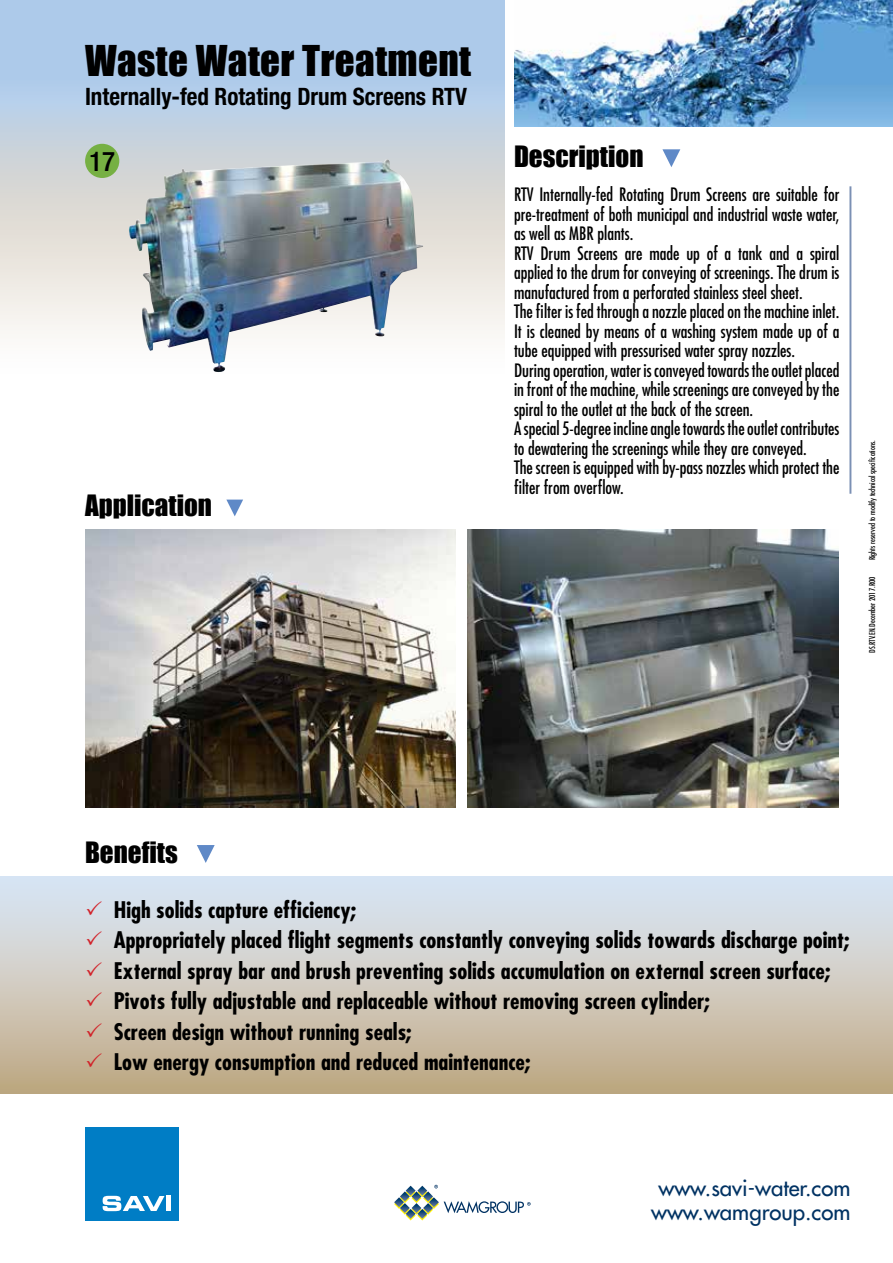
<style>
.page{position:relative;width:893px;height:1263px;background:#fff}
.page>*{position:absolute;margin:0;border:0;box-sizing:border-box;transform-origin:0 0}
.t1{font:39px "Impact";letter-spacing:.01em;color:#000}
.t2{font:500 condensed 27.15px "Helvetica Neue LT Std";color:#000}
.t3{font:27px "Impact";color:#000}
.t4{font:700 condensed 24px "Helvetica Neue LT Std";color:#000;scale:.96 1}
.t5{font:700 condensed 22.35px "Futura Std";color:#000}
.t6{font:500 22.2px/24.9px "Futura Std";color:#003263;text-align:center}
.t7{font:condensed 18px/19.5px "Futura Std";color:#000}
.t8{font:condensed 7.95px "Futura Std";color:#000}
.s1{color:#d2232a}
</style>
<div class="page">
<div style="left:0;top:876px;width:893px;height:217px;background:linear-gradient(to bottom,#dceafc,#c1aa84)"></div>
<svg style="left:0;top:0;width:505px;height:334px;background:#c4d4e4"></svg>
<svg style="left:662px;top:149px;width:18px;height:18px"></svg>
<svg style="left:197px;top:845px;width:18px;height:18px"></svg>
<svg style="left:394px;top:1185px;width:137px;height:35px"></svg>
<hr style="left:849px;top:186px;width:2px;height:308px;background:#7b90b4">
<div style="left:85px;top:1127px;width:93px;height:93px;background:#007dc5"></div>
<svg style="left:103px;top:1196px;width:61px;height:15px"></svg>
<div style="left:166px;top:1196px;width:5px;height:15px;background:#fff"></div>
<img style="left:514px;top:0;width:379px;height:127px">
<svg style="left:226px;top:500px;width:17px;height:16px"></svg>
<img style="left:85px;top:529px;width:371px;height:278px">
<img style="left:128px;top:159px;width:295px;height:213px">
<img style="left:468px;top:529px;width:371px;height:278px">
<div style="left:85px;top:144px;width:34px;height:34px;background:#76b043;border-radius:50%"></div>
<h1 class="t1" style="left:85px;top:30px;width:388px">Waste Water Treatment</h1>
<h3 class="t4" style="left:85px;top:81px;width:399px">Internally-fed Rotating Drum Screens RTV</h3>
<h2 class="t2" style="left:89px;top:145px;width:28px">17</h2>
<h3 class="t3" style="left:85px;top:485px;width:129px">Application</h3>
<h3 class="t3" style="left:514px;top:136px;width:131px">Description</h3>
<p class="t7" style="left:514px;top:185px;width:327px">RTV Internally-fed Rotating Drum Screens are suitable for pre-treatment of both municipal and industrial waste water, as well as MBR plants.<br>RTV Drum Screens are made up of a tank and a spiral applied to the drum for conveying of screenings. The drum is manufactured from a perforated stainless steel sheet.<br>The filter is fed through a nozzle placed on the machine inlet.<br>It is cleaned by means of a washing system made up of a tube equipped with pressurised water spray nozzles.<br>During operation, water is conveyed towards the outlet placed in front of the machine, while screenings are conveyed by the spiral to the outlet at the back of the screen.<br>A special 5-degree incline angle towards the outlet contributes to dewatering the screenings while they are conveyed.<br>The screen is equipped with by-pass nozzles which protect the filter from overflow.</p>
<p class="t8" style="left:867px;top:560px;width:122px;rotate:-90deg">Rights reserved to modify technical specifications.</p>
<p class="t8" style="left:867px;top:653px;width:78px;rotate:-90deg">DS.RTV.EN.December 2017.R00</p>
<h3 class="t3" style="left:85px;top:831px;width:94px">Benefits</h3>
<p class="t5" style="left:85px;top:896px;width:273px"><span class="s1">✓</span> High solids capture efficiency;</p>
<p class="t5" style="left:85px;top:926px;width:766px"><span class="s1">✓</span> Appropriately placed flight segments constantly conveying solids towards discharge point;</p>
<p class="t5" style="left:85px;top:957px;width:747px"><span class="s1">✓</span> External spray bar and brush preventing solids accumulation on external screen surface;</p>
<p class="t5" style="left:85px;top:987px;width:626px"><span class="s1">✓</span> Pivots fully adjustable and replaceable without removing screen cylinder;</p>
<p class="t5" style="left:85px;top:1017px;width:328px"><span class="s1">✓</span> Screen design without running seals;</p>
<p class="t5" style="left:85px;top:1048px;width:447px"><span class="s1">✓</span> Low energy consumption and reduced maintenance;</p>
<p class="t6" style="left:651px;top:1175px;width:201px">www.savi-water.com www.wamgroup.com</p>
</div>
